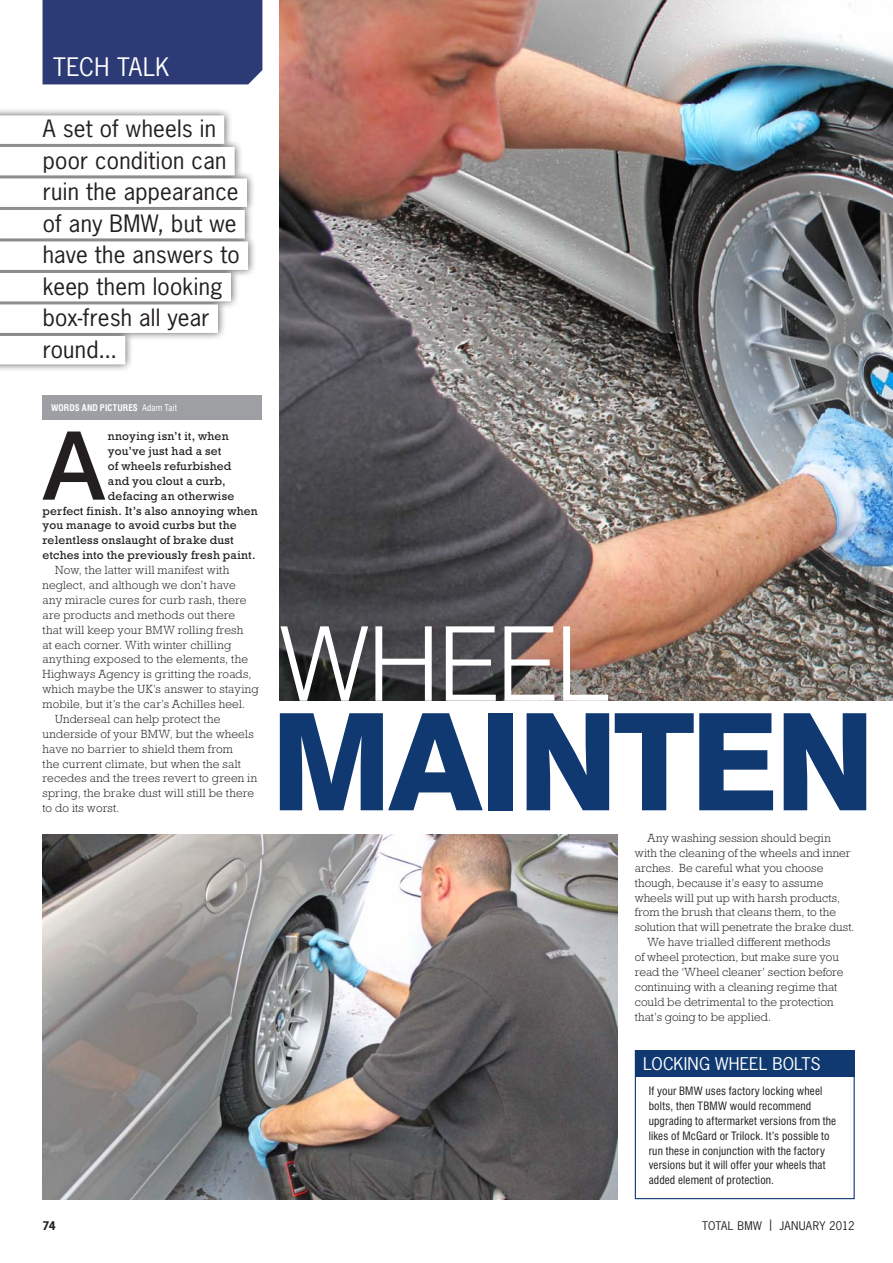
<style>
.page{position:relative;width:893px;height:1263px;background:#fff}
.page>*{position:absolute;margin:0;border:0;box-sizing:border-box;transform-origin:0 0}
.t1{font:800 135px "Swiss 721 BT";letter-spacing:-.035em;color:#0f3970}
.t2{font:300 103.5px "Swiss 721 BT";letter-spacing:-.03em;color:#fff}
.Body_Text___dropcap{font:500 94.8px "Swiss 721 BT";color:#231f20}
.t3{font:24px "News Gothic";letter-spacing:.01em;color:#fff}
.NEW_Pull_Quote{font:22.5px "News Gothic";letter-spacing:.01em;color:#231f20}
.t4{font:16.5px "News Gothic";color:#fff;scale:1.05 1}
.Body_Text_TBMW{font:300 12px/14.9px "Rockwell";letter-spacing:.01em;color:#231f20}
.Body_Text___dropcap-2{font:12px "Rockwell";letter-spacing:.015em;color:#231f20}
.Boxed_text{font:condensed 11.25px/14.9px "Swiss 721 BT";letter-spacing:.015em;color:#231f20}
.t5{font:11.25px "News Gothic";letter-spacing:.025em;color:#231f20}
.t6{font:700 11.25px "News Gothic";color:#231f20}
.Taglines{font:700 condensed 9px "Swiss 721 BT";letter-spacing:.02em;color:#fff}
.s1{font-weight:400}
</style>
<div class="page">
<div style="left:43px;top:0;width:219px;height:84px;background:#2c3a75"></div>
<div style="left:43px;top:395px;width:219px;height:25px;background:#9d9fa2"></div>
<img style="left:279px;top:0;width:614px;height:701px">
<div style="left:0;top:107px;width:256px;height:266px;background:#231f20;opacity:.75"></div>
<div style="left:0;top:115px;width:224px;height:29px;background:#fff"></div>
<div style="left:0;top:147px;width:235px;height:28px;background:#fff"></div>
<div style="left:0;top:178px;width:247px;height:29px;background:#fff"></div>
<div style="left:0;top:210px;width:245px;height:28px;background:#fff"></div>
<div style="left:0;top:241px;width:248px;height:29px;background:#fff"></div>
<div style="left:0;top:273px;width:231px;height:28px;background:#fff"></div>
<div style="left:0;top:304px;width:218px;height:29px;background:#fff"></div>
<div style="left:0;top:336px;width:125px;height:28px;background:#fff"></div>
<div style="left:635px;top:1050px;width:220px;height:149px;border:1px solid #0f3970"></div>
<div style="left:635px;top:1050px;width:220px;height:27px;background:#0f3970"></div>
<img style="left:43px;top:834px;width:575px;height:365px">
<h3 class="t3" style="left:53px;top:52px;width:118px">TECH TALK</h3>
<p class="NEW_Pull_Quote" style="left:43px;top:114px;width:175px">A set of wheels in</p>
<p class="NEW_Pull_Quote" style="left:43px;top:146px;width:185px">poor condition can</p>
<p class="NEW_Pull_Quote" style="left:43px;top:177px;width:197px">ruin the appearance</p>
<p class="NEW_Pull_Quote" style="left:43px;top:209px;width:195px">of any BMW, but we</p>
<p class="NEW_Pull_Quote" style="left:43px;top:240px;width:198px">have the answers to</p>
<p class="NEW_Pull_Quote" style="left:43px;top:272px;width:181px">keep them looking</p>
<p class="NEW_Pull_Quote" style="left:43px;top:303px;width:168px">box-fresh all year</p>
<p class="NEW_Pull_Quote" style="left:43px;top:335px;width:76px">round...</p>
<p class="Taglines" style="left:51px;top:402px;width:127px">WORDS AND PICTURES <span class="s1">Adam Tait</span></p>
<p class="Body_Text___dropcap" style="left:43px;top:408px;width:64px">A</p>
<p class="Body_Text___dropcap-2" style="left:108px;top:429px;width:122px">nnoying isn’t it, when</p>
<p class="Body_Text___dropcap-2" style="left:108px;top:444px;width:115px">you’ve just had a set</p>
<p class="Body_Text___dropcap-2" style="left:108px;top:459px;width:125px">of wheels refurbished</p>
<p class="Body_Text___dropcap-2" style="left:108px;top:474px;width:119px">and you clout a curb,</p>
<p class="Body_Text___dropcap-2" style="left:108px;top:489px;width:128px">defacing an otherwise</p>
<p class="Body_Text___dropcap-2" style="left:43px;top:503px;width:217px">perfect finish. It’s also annoying when</p>
<p class="Body_Text___dropcap-2" style="left:43px;top:518px;width:196px">you manage to avoid curbs but the</p>
<p class="Body_Text___dropcap-2" style="left:43px;top:533px;width:193px">relentless onslaught of brake dust</p>
<p class="Body_Text___dropcap-2" style="left:43px;top:548px;width:214px">etches into the previously fresh paint.</p>
<p class="Body_Text_TBMW" style="left:43px;top:562px;width:218px;text-indent:13px">Now, the latter will manifest with neglect, and although we don’t have<br>any miracle cures for curb rash, there are products and methods out there<br>that will keep your BMW rolling fresh<br>at each corner. With winter chilling anything exposed to the elements, the Highways Agency is gritting the roads, which maybe the UK’s answer to staying mobile, but it’s the car’s Achilles heel.</p>
<p class="Body_Text_TBMW" style="left:43px;top:711px;width:216px;text-indent:13px">Underseal can help protect the underside of your BMW, but the wheels have no barrier to shield them from<br>the current climate, but when the salt recedes and the trees revert to green in spring, the brake dust will still be there to do its worst.</p>
<p class="t2" style="left:280px;top:601px;width:330px">WHEEL</p>
<p class="t1" style="left:270px;top:680px;width:607px">MAINTEN</p>
<p class="Body_Text_TBMW" style="left:635px;top:830px;width:221px;text-indent:13px">Any washing session should begin with the cleaning of the wheels and inner arches. Be careful what you choose though, because it’s easy to assume wheels will put up with harsh products, from the brush that cleans them, to the solution that will penetrate the brake dust.</p>
<p class="Body_Text_TBMW" style="left:635px;top:935px;width:210px;text-indent:13px">We have trialled different methods<br>of wheel protection, but make sure you read the ‘Wheel cleaner’ section before continuing with a cleaning regime that could be detrimental to the protection that’s going to be applied.</p>
<p class="t4" style="left:643px;top:1053px;width:170px">LOCKING WHEEL BOLTS</p>
<p class="Boxed_text" style="left:649px;top:1083px;width:189px">If your BMW uses factory locking wheel bolts, then TBMW would recommend upgrading to aftermarket versions from the likes of McGard or Trilock. It’s possible to run these in conjunction with the factory versions but it will offer your wheels that added element of protection.</p>
<p class="t6" style="left:43px;top:1218px;width:15px">74</p>
<p class="t5" style="left:702px;top:1218px;width:154px">TOTAL BMW | JANUARY 2012</p>
</div>
